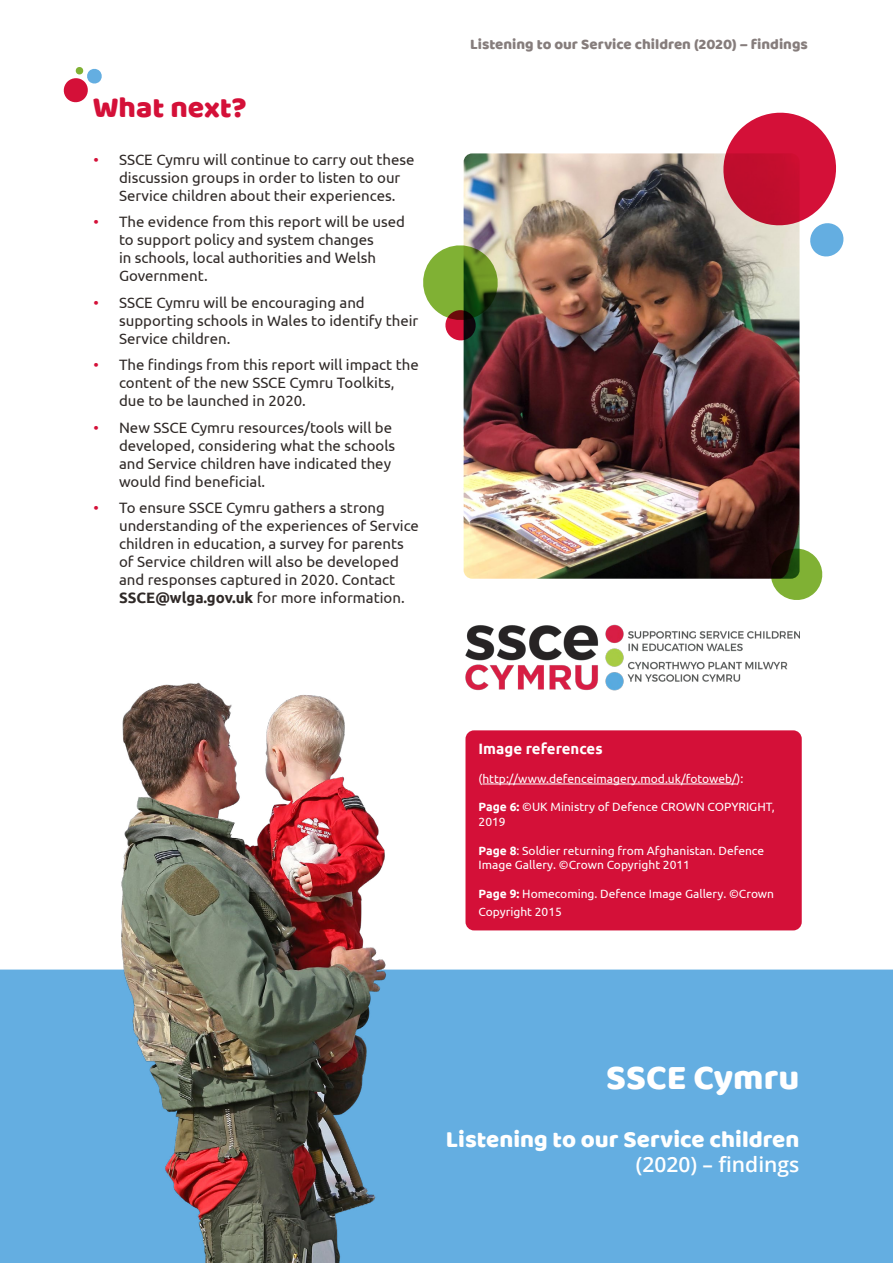
<style>
.page{position:relative;width:893px;height:1263px;background:#fff}
.page>*{position:absolute;margin:0;border:0;box-sizing:border-box;transform-origin:0 0}
.t1{font:36px "Baloo";color:#fff}
.t2{font:30px "Baloo";color:#d41038}
.t3{font:24px "Baloo";color:#fff}
.t4{font:600 21px "Open Sans";color:#fff}
.t5{font:15px/18px "Ubuntu";color:#2f2927}
.t6{font:15px "Baloo";color:#867d7c}
.t7{font:700 15px "Ubuntu";color:#fff}
.t8{font:12px/14.4px "Ubuntu";color:#fff}
.s1{color:#d41038}
.s2{font-weight:700}
</style>
<div class="page">
<div style="left:0;top:969px;width:893px;height:294px;background:#64aee1"></div>
<svg style="left:63px;top:67px;width:39px;height:36px"></svg>
<img style="left:74px;top:682px;width:358px;height:581px">
<img style="left:464px;top:153px;width:335px;height:426px">
<svg style="left:768px;top:546px;width:55px;height:54px"></svg>
<svg style="left:718px;top:112px;width:126px;height:146px"></svg>
<svg style="left:423px;top:242px;width:78px;height:100px"></svg>
<img style="left:465px;top:624px;width:334px;height:67px">
<div style="left:465px;top:730px;width:337px;height:200px;background:#d41038;border-radius:9px"></div>
<hr style="left:482px;top:783px;width:255px;height:1px;background:#fff">
<h2 class="t2" style="left:93px;top:89px;width:156px">What next?</h2>
<p class="t5" style="left:119px;top:150px;width:297px;text-indent:-26px"><span class="s1">•</span> SSCE Cymru will continue to carry out these discussion groups in order to listen to our<br>Service children about their experiences.</p>
<p class="t5" style="left:119px;top:212px;width:288px;text-indent:-26px"><span class="s1">•</span> The evidence from this report will be used to support policy and system changes<br>in schools, local authorities and Welsh Government.</p>
<p class="t5" style="left:119px;top:293px;width:301px;text-indent:-26px"><span class="s1">•</span> SSCE Cymru will be encouraging and supporting schools in Wales to identify their<br>Service children.</p>
<p class="t5" style="left:119px;top:355px;width:301px;text-indent:-26px"><span class="s1">•</span> The findings from this report will impact the content of the new SSCE Cymru Toolkits, due to be launched in 2020.</p>
<p class="t5" style="left:119px;top:418px;width:278px;text-indent:-26px"><span class="s1">•</span> New SSCE Cymru resources/tools will be developed, considering what the schools and Service children have indicated they would find beneficial.</p>
<p class="t5" style="left:119px;top:498px;width:301px;text-indent:-26px"><span class="s1">•</span> To ensure SSCE Cymru gathers a strong understanding of the experiences of Service children in education, a survey for parents of Service children will also be developed and responses captured in 2020. Contact <span class="s2">SSCE@wlga.gov.uk</span> for more information.</p>
<p class="t6" style="left:470px;top:35px;width:339px">Listening to our Service children (2020) – findings</p>
<p class="t7" style="left:479px;top:739px;width:126px">Image references</p>
<p class="t8" style="left:479px;top:771px;width:266px">(http://www.defenceimagery.mod.uk/fotoweb/):</p>
<p class="t8" style="left:479px;top:799px;width:298px"><span class="s2">Page 6:</span> ©UK Ministry of Defence CROWN COPYRIGHT,<br>2019</p>
<p class="t8" style="left:479px;top:843px;width:287px"><span class="s2">Page 8</span>: Soldier returning from Afghanistan. Defence<br>Image Gallery. ©Crown Copyright 2011</p>
<p class="t8" style="left:479px;top:884px;width:297px;line-height:18px"><span class="s2">Page 9:</span> Homecoming. Defence Image Gallery. ©Crown<br>Copyright 2015</p>
<h1 class="t1" style="left:606px;top:1056px;width:195px">SSCE Cymru</h1>
<h3 class="t3" style="left:446px;top:1124px;width:355px">Listening to our Service children</h3>
<h3 class="t4" style="left:636px;top:1150px;width:165px">(2020) – findings</h3>
</div>
